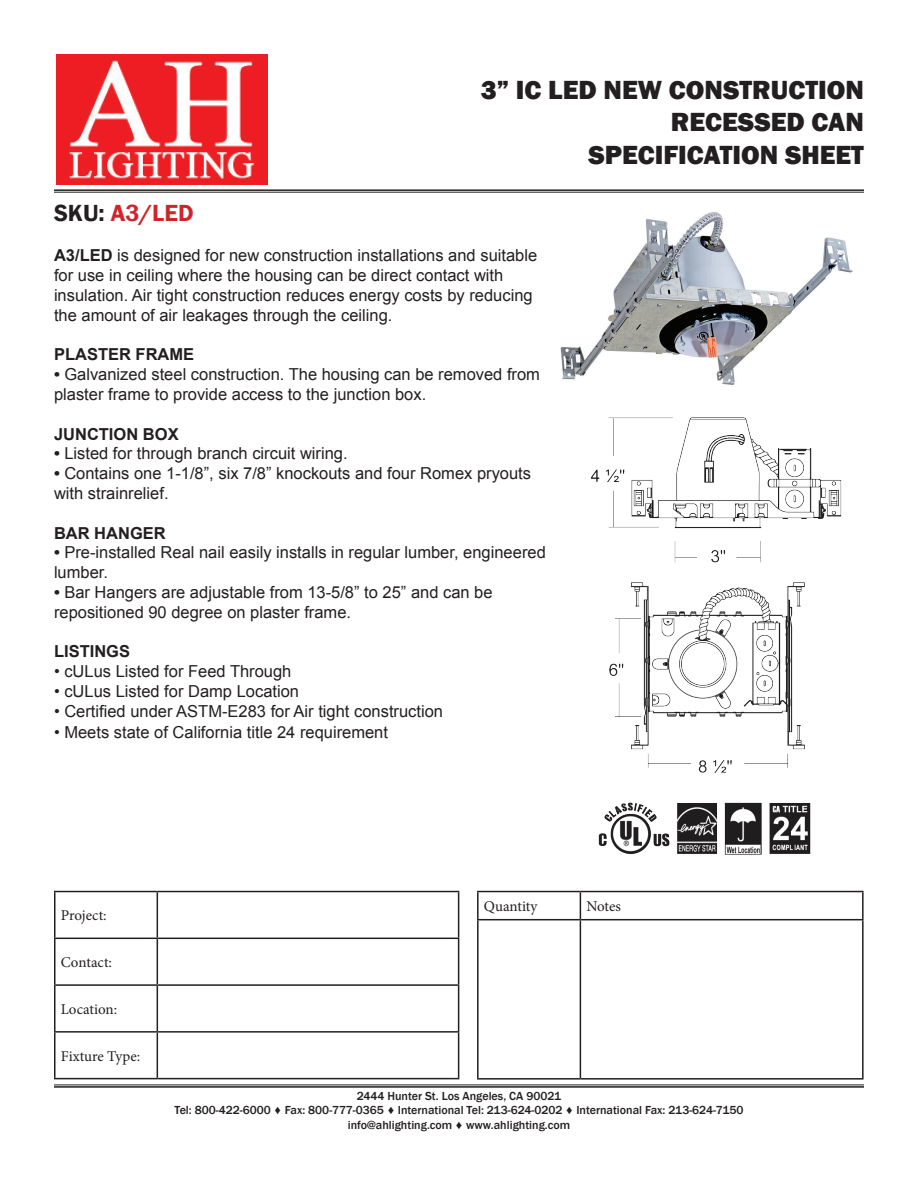
<style>
.page{position:relative;width:918px;height:1188px;background:#fff}
.page>*{position:absolute;margin:0;border:0;box-sizing:border-box;transform-origin:0 0}
.t1{font:800 27px/32.4px "Franklin Gothic";color:#231f20;text-align:right}
.t2{font:600 24px "Franklin Gothic";color:#d1232a}
.t3{font:16.5px/19.8px "Arial";color:#231f20}
.t4{font:700 16.5px "Arial";color:#231f20}
.t5{font:15px "Minion Pro";color:#231f20}
.t6{font:500 12px/14.4px "Franklin Gothic";color:#231f20;text-align:center}
.s1{color:#231f20}
.s2{font-weight:700}
</style>
<div class="page">
<hr style="left:54px;top:189px;width:810px;height:2px;background:#231f20">
<hr style="left:54px;top:192px;width:810px;height:1px;background:#231f20">
<hr style="left:54px;top:1086px;width:810px;height:2px;background:#231f20">
<hr style="left:54px;top:1085px;width:810px;height:1px;background:#231f20">
<hr style="left:54px;top:891px;width:103px;height:1px;background:#231f20">
<hr style="left:54px;top:892px;width:2px;height:46px;background:#231f20">
<hr style="left:157px;top:891px;width:302px;height:1px;background:#231f20">
<hr style="left:157px;top:892px;width:1px;height:46px;background:#231f20">
<hr style="left:458px;top:892px;width:1px;height:46px;background:#231f20">
<hr style="left:54px;top:938px;width:103px;height:1px;background:#231f20">
<hr style="left:54px;top:939px;width:2px;height:45px;background:#231f20">
<hr style="left:157px;top:938px;width:302px;height:1px;background:#231f20">
<hr style="left:157px;top:939px;width:1px;height:45px;background:#231f20">
<hr style="left:458px;top:939px;width:1px;height:45px;background:#231f20">
<hr style="left:54px;top:984px;width:103px;height:2px;background:#231f20">
<hr style="left:54px;top:986px;width:2px;height:45px;background:#231f20">
<hr style="left:157px;top:984px;width:302px;height:2px;background:#231f20">
<hr style="left:157px;top:986px;width:1px;height:45px;background:#231f20">
<hr style="left:458px;top:986px;width:1px;height:45px;background:#231f20">
<hr style="left:54px;top:1031px;width:103px;height:2px;background:#231f20">
<hr style="left:54px;top:1033px;width:2px;height:45px;background:#231f20">
<hr style="left:157px;top:1031px;width:302px;height:2px;background:#231f20">
<hr style="left:157px;top:1033px;width:1px;height:45px;background:#231f20">
<hr style="left:458px;top:1033px;width:1px;height:45px;background:#231f20">
<hr style="left:54px;top:1078px;width:103px;height:1px;background:#231f20">
<hr style="left:157px;top:1078px;width:302px;height:1px;background:#231f20">
<hr style="left:477px;top:891px;width:103px;height:1px;background:#231f20">
<hr style="left:477px;top:892px;width:2px;height:27px;background:#231f20">
<hr style="left:580px;top:891px;width:284px;height:1px;background:#231f20">
<svg style="left:580px;top:892px;width:1px;height:27px"></svg>
<hr style="left:862px;top:892px;width:2px;height:27px;background:#231f20">
<hr style="left:477px;top:919px;width:103px;height:1px;background:#231f20">
<hr style="left:477px;top:920px;width:2px;height:158px;background:#231f20">
<hr style="left:580px;top:919px;width:284px;height:1px;background:#231f20">
<hr style="left:580px;top:920px;width:1px;height:158px;background:#231f20">
<hr style="left:862px;top:920px;width:2px;height:158px;background:#231f20">
<hr style="left:477px;top:1078px;width:103px;height:2px;background:#231f20">
<hr style="left:580px;top:1078px;width:284px;height:2px;background:#231f20">
<img style="left:598px;top:802px;width:213px;height:53px">
<img style="left:56px;top:54px;width:212px;height:130px">
<img style="left:560px;top:212px;width:293px;height:173px">
<img style="left:591px;top:417px;width:251px;height:356px">
<h1 class="t1" style="left:481px;top:74px;width:385px">3” IC LED NEW CONSTRUCTION<br>RECESSED CAN<br>SPECIFICATION SHEET</h1>
<h2 class="t2" style="left:54px;top:198px;width:141px"><span class="s1">SKU:</span> A3/LED</h2>
<p class="t3" style="left:54px;top:246px;width:485px"><span class="s2">A3/LED</span> is designed for new construction installations and suitable for use in ceiling where the housing can be direct contact with insulation. Air tight construction reduces energy costs by reducing the amount of air leakages through the ceiling.</p>
<p class="t4" style="left:54px;top:344px;width:142px">PLASTER FRAME</p>
<p class="t3" style="left:54px;top:365px;width:488px"><span class="s2">•</span> Galvanized steel construction. The housing can be removed from plaster frame to provide access to the junction box.</p>
<p class="t4" style="left:54px;top:423px;width:126px">JUNCTION BOX</p>
<p class="t3" style="left:54px;top:444px;width:295px"><span class="s2">•</span> Listed for through branch circuit wiring.</p>
<p class="t3" style="left:54px;top:464px;width:479px"><span class="s2">•</span> Contains one 1-1/8”, six 7/8” knockouts and four Romex pryouts with strainrelief.</p>
<p class="t4" style="left:54px;top:522px;width:113px">BAR HANGER</p>
<p class="t3" style="left:54px;top:543px;width:493px"><span class="s2">•</span> Pre-installed Real nail easily installs in regular lumber, engineered lumber.</p>
<p class="t3" style="left:54px;top:582px;width:440px"><span class="s2">•</span> Bar Hangers are adjustable from 13-5/8” to 25” and can be repositioned 90 degree on plaster frame.</p>
<p class="t4" style="left:54px;top:641px;width:78px">LISTINGS</p>
<p class="t3" style="left:54px;top:662px;width:239px">• cULus Listed for Feed Through</p>
<p class="t3" style="left:54px;top:681px;width:247px">• cULus Listed for Damp Location</p>
<p class="t3" style="left:54px;top:701px;width:391px">• Certified under ASTM-E283 for Air tight construction</p>
<p class="t3" style="left:54px;top:723px;width:336px">• Meets state of California title 24 requirement</p>
<p class="t5" style="left:61px;top:906px;width:47px">Project:</p>
<p class="t5" style="left:61px;top:952px;width:53px">Contact:</p>
<p class="t5" style="left:61px;top:999px;width:58px">Location:</p>
<p class="t5" style="left:61px;top:1046px;width:81px">Fixture Type:</p>
<p class="t5" style="left:484px;top:896px;width:55px">Quantity</p>
<p class="t5" style="left:586px;top:896px;width:36px">Notes</p>
<p class="t6" style="left:175px;top:1089px;width:570px">2444 Hunter St. Los Angeles, CA 90021<br>Tel: 800-422-6000 ♦ Fax: 800-777-0365 ♦ International Tel: 213-624-0202 ♦ International Fax: 213-624-7150 info@ahlighting.com ♦ www.ahlighting.com</p>
</div>
